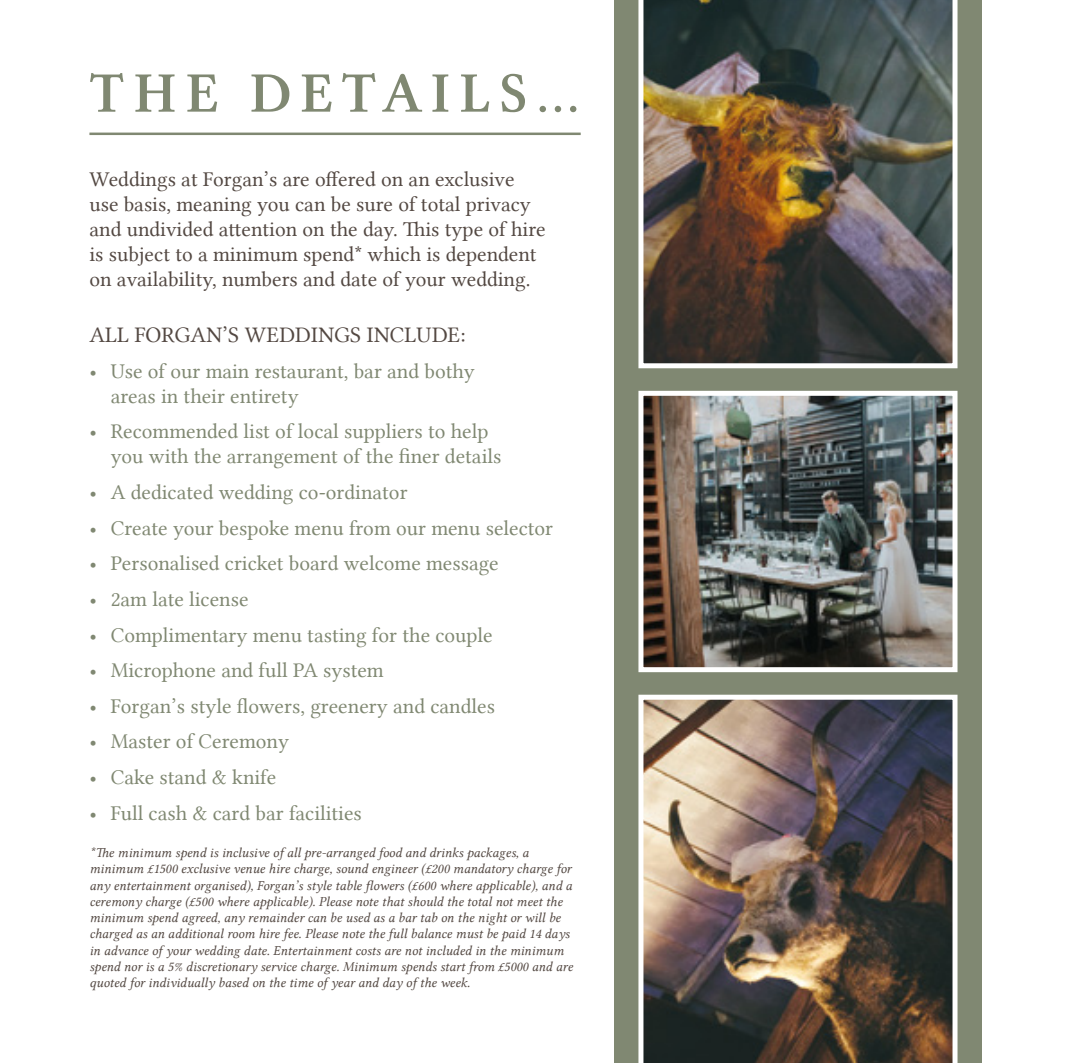
<style>
.page{position:relative;width:1074px;height:1063px;background:#fff}
.page>*{position:absolute;margin:0;border:0;box-sizing:border-box;transform-origin:0 0}
.t1{font:57.5px "Lin Libertine Z";letter-spacing:.155em;color:#808872}
.t2{font:22.5px "Lin Libertine";letter-spacing:.005em;color:#534842}
.t3{font:21.25px/25px "Lin Libertine";color:#808872}
.t4{font:21.25px/25px "Lin Libertine";color:#534842}
.t5{font:13.75px/16.2px "Lin Libertine I";color:#534842}
</style>
<div class="page">
<div style="left:614px;top:0;width:367px;height:1063px;background:#808872"></div>
<img style="left:638px;top:0;width:319px;height:368px">
<img style="left:644px;top:397px;width:307px;height:269px">
<div style="left:638px;top:391px;width:319px;height:281px;border:5px solid #fff"></div>
<img style="left:638px;top:695px;width:319px;height:368px">
<hr style="left:89px;top:133px;width:492px;height:2px;background:#808872">
<h1 class="t1" style="left:90px;top:60px;width:491px">THE DETAILS…</h1>
<p class="t4" style="left:89px;top:167px;width:457px">Weddings at Forgan’s are offered on an exclusive use basis, meaning you can be sure of total privacy and undivided attention on the day. This type of hire is subject to a minimum spend* which is dependent on availability, numbers and date of your wedding.</p>
<h2 class="t2" style="left:89px;top:322px;width:378px">ALL FORGAN’S WEDDINGS INCLUDE:</h2>
<h3 class="t3" style="left:111px;top:358px;width:366px;text-indent:-21px">• Use of our main restaurant, bar and bothy areas in their entirety</h3>
<h3 class="t3" style="left:111px;top:419px;width:392px;text-indent:-21px">• Recommended list of local suppliers to help you with the arrangement of the finer details</h3>
<h3 class="t3" style="left:89px;top:480px;width:320px">• A dedicated wedding co-ordinator</h3>
<h3 class="t3" style="left:89px;top:515px;width:465px">• Create your bespoke menu from our menu selector</h3>
<h3 class="t3" style="left:89px;top:551px;width:410px">• Personalised cricket board welcome message</h3>
<h3 class="t3" style="left:89px;top:586px;width:161px">• 2am late license</h3>
<h3 class="t3" style="left:89px;top:622px;width:405px">• Complimentary menu tasting for the couple</h3>
<h3 class="t3" style="left:89px;top:658px;width:296px">• Microphone and full PA system</h3>
<h3 class="t3" style="left:89px;top:693px;width:407px">• Forgan’s style flowers, greenery and candles</h3>
<h3 class="t3" style="left:89px;top:729px;width:201px">• Master of Ceremony</h3>
<h3 class="t3" style="left:89px;top:765px;width:188px">• Cake stand &amp; knife</h3>
<h3 class="t3" style="left:89px;top:800px;width:274px">• Full cash &amp; card bar facilities</h3>
<p class="t5" style="left:89px;top:845px;width:485px">*The minimum spend is inclusive of all pre-arranged food and drinks packages, a minimum £1500 exclusive venue hire charge, sound engineer (£200 mandatory charge for any entertainment organised), Forgan’s style table flowers (£600 where applicable), and a ceremony charge (£500 where applicable). Please note that should the total not meet the minimum spend agreed, any remainder can be used as a bar tab on the night or will be charged as an additional room hire fee. Please note the full balance must be paid 14 days in advance of your wedding date. Entertainment costs are not included in the minimum spend nor is a 5% discretionary service charge. Minimum spends start from £5000 and are quoted for individually based on the time of year and day of the week.</p>
</div>
